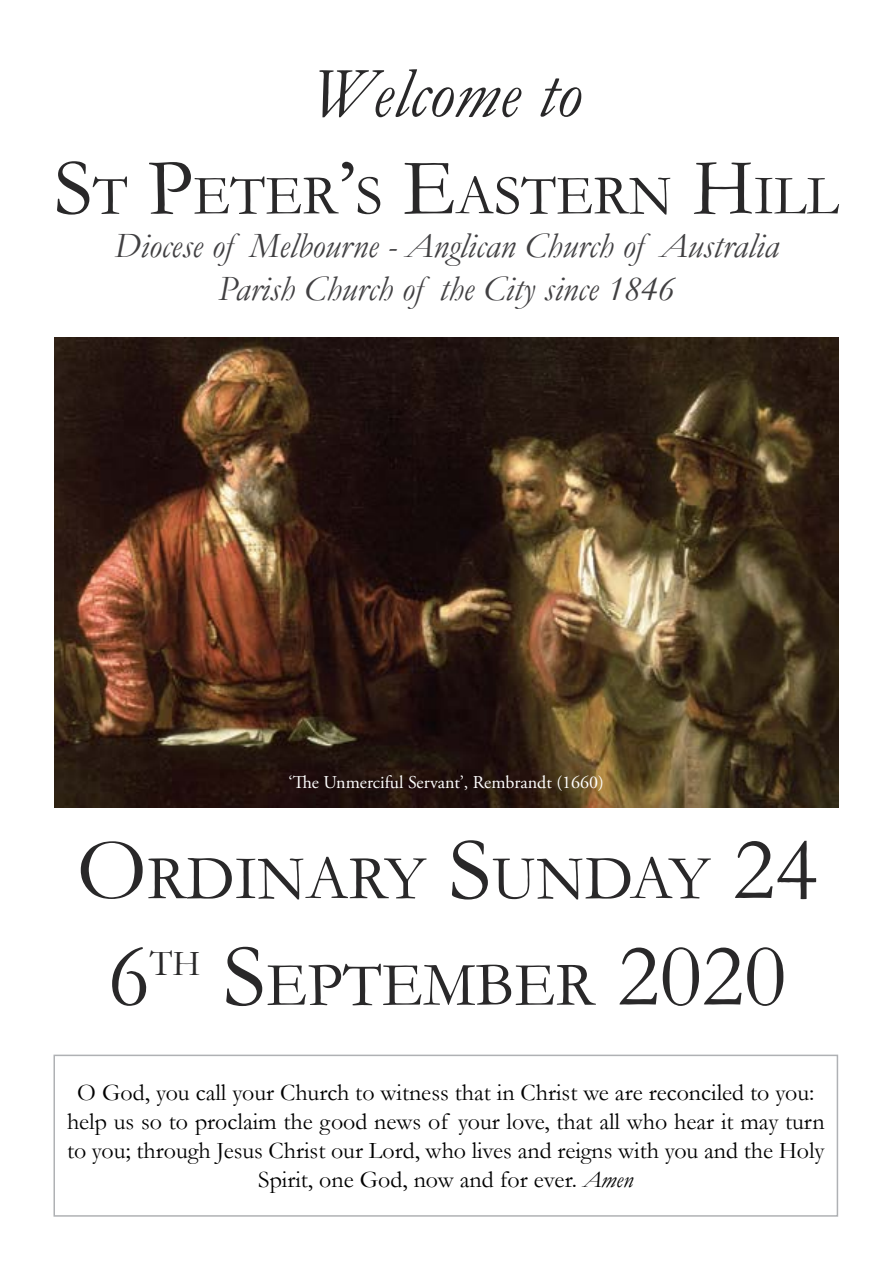
<style>
.page{position:relative;width:893px;height:1263px;background:#fff}
.page>*{position:absolute;margin:0;border:0;box-sizing:border-box;transform-origin:0 0}
.t1{font:90px "Garamond";color:#292829}
.t2{font:italic 72px "Garamond";color:#292829}
.t3{font:63px "Garamond";color:#292829}
.t4{font:56.7px "Garamond";color:#292829}
.t5{font:36.75px "Garamond";color:#292829}
.t6{font:italic 36px/43.2px "Garamond";color:#414042;text-align:center}
.t7{font:24px/28.8px "Garamond";color:#000;text-align:center}
.t8{font:18px "Adobe Garamond Pro";color:#fff}
.s1{font-size:81px}
.s2{font-size:90px}
.s3{font-style:italic}
</style>
<div class="page">
<div style="left:53px;top:1054px;width:785px;height:163px;border:2px solid #afb1b4"></div>
<img style="left:54px;top:338px;width:784px;height:470px">
<h2 class="t2" style="left:312px;top:45px;width:271px">Welcome to</h2>
<h3 class="t4" style="left:54px;top:157px;width:786px"><span class="s1">S</span>T <span class="s1">P</span>ETER<span class="s1">’</span>S <span class="s1">E</span>ASTERN <span class="s1">H</span>ILL</h3>
<h3 class="t6" style="left:114px;top:223px;width:666px">Diocese of Melbourne - Anglican Church of Australia<br>Parish Church of the City since 1846</h3>
<p class="t8" style="left:288px;top:772px;width:317px">‘The Unmerciful Servant’, Rembrandt (1660)</p>
<h3 class="t3" style="left:77px;top:836px;width:742px"><span class="s2">O</span>RDINARY <span class="s2">S</span>UNDAY <span class="s2">24</span></h3>
<h1 class="t1" style="left:108px;top:916px;width:44px">6</h1>
<h3 class="t5" style="left:150px;top:938px;width:50px">TH</h3>
<h3 class="t3" style="left:223px;top:942px;width:565px"><span class="s2">S</span>EPTEMBER <span class="s2">2020</span></h3>
<p class="t7" style="left:67px;top:1078px;width:759px">O God, you call your Church to witness that in Christ we are reconciled to you: help us so to proclaim the good news of your love, that all who hear it may turn to you; through Jesus Christ our Lord, who lives and reigns with you and the Holy Spirit, one God, now and for ever. <span class="s3">Amen</span></p>
</div>
